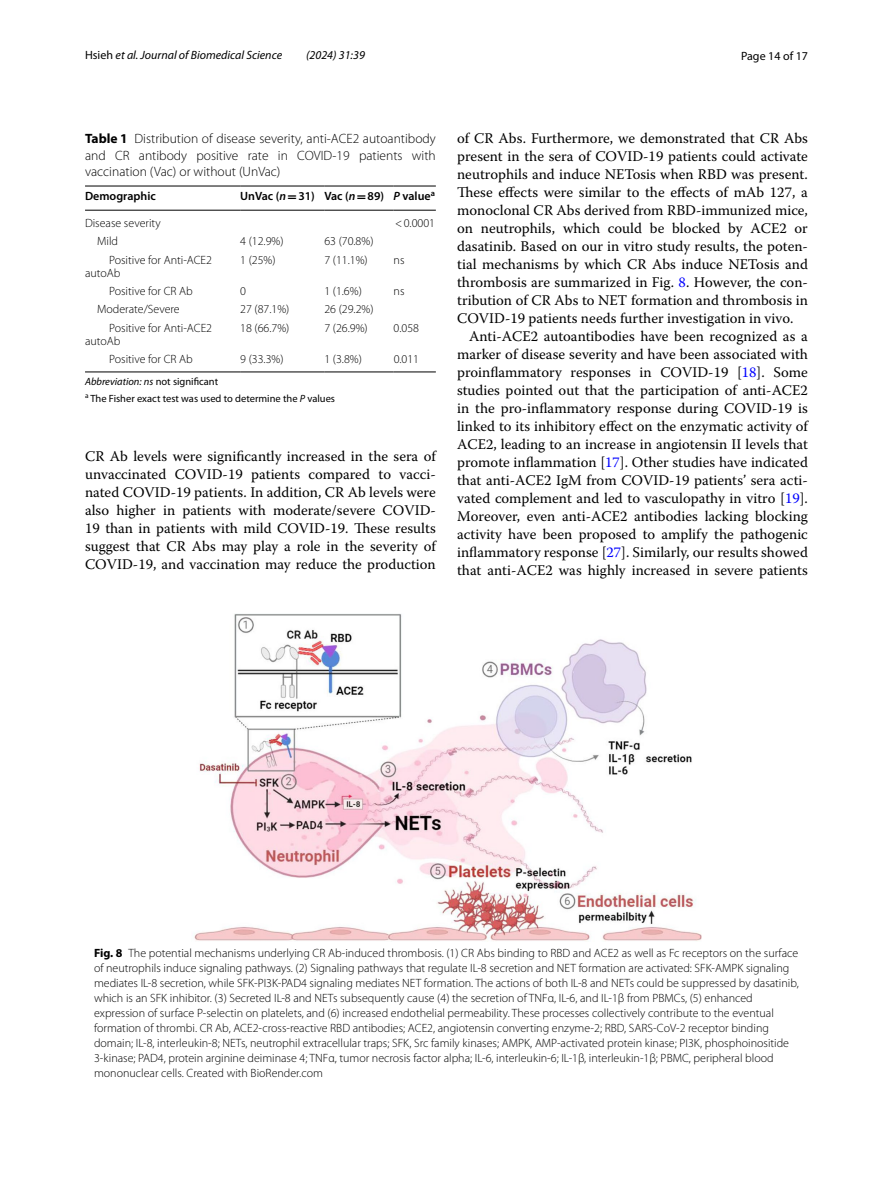
<style>
.page{position:relative;width:893px;height:1187px;background:#fff}
.page>*{position:absolute;margin:0;border:0;box-sizing:border-box;transform-origin:0 0}
.t1{font:14.7px/18px "Warnock Pro";color:#000;text-align:justify}
.t2{font:300 13.5px/16.5px "Myriad Pro";color:#000;text-align:justify}
.t3{font:300 12px/15px "Myriad Pro";color:#000}
.t4{font:italic 12px "Myriad Pro";color:#000}
.t5{font:600 12px "Myriad Pro";color:#000}
.t6{font:12px "Myriad Pro";color:#000}
.t7{font:10.5px/17px "Myriad Pro";color:#000}
.s1{font-style:normal}
.s2{font-weight:700}
.s3{font-style:italic}
.s4{font-family:"SPSMTSYB Bold";font-weight:400}
.s5{color:#00f}
</style>
<div class="page">
<hr style="left:85px;top:186px;width:155px;height:1px;background:#000">
<hr style="left:85px;top:210px;width:155px;height:1px;background:#000">
<hr style="left:240px;top:186px;width:84px;height:1px;background:#000">
<hr style="left:240px;top:210px;width:84px;height:1px;background:#000">
<hr style="left:324px;top:186px;width:70px;height:1px;background:#000">
<hr style="left:324px;top:210px;width:70px;height:1px;background:#000">
<hr style="left:394px;top:186px;width:42px;height:1px;background:#000">
<hr style="left:394px;top:210px;width:42px;height:1px;background:#000">
<hr style="left:85px;top:371px;width:155px;height:1px;background:#000">
<hr style="left:240px;top:371px;width:84px;height:1px;background:#000">
<hr style="left:324px;top:371px;width:70px;height:1px;background:#000">
<hr style="left:394px;top:371px;width:42px;height:1px;background:#000">
<img style="left:194px;top:614px;width:508px;height:327px">
<p class="t4" style="left:85px;top:48px;width:199px"><span class="s1">Hsieh</span> et al. Journal of Biomedical Science</p>
<p class="t4" style="left:306px;top:48px;width:60px">(2024) 31:39</p>
<p class="t6" style="left:741px;top:48px;width:68px">Page 14 of 17</p>
<p class="t2" style="left:85px;top:130px;width:352px"><span class="s2">Table 1</span> Distribution of disease severity, anti-ACE2 autoantibody and CR antibody positive rate in COVID-19 patients with vaccination (Vac) or without (UnVac)</p>
<p class="t5" style="left:85px;top:189px;width:72px">Demographic</p>
<p class="t5" style="left:240px;top:189px;width:196px">UnVac (<span class="s3">n</span><span class="s4">=</span>31) Vac (<span class="s3">n</span><span class="s4">=</span>89) <span class="s3">P</span> value<sup>a</sup></p>
<p class="t3" style="left:85px;top:216px;width:77px">Disease severity</p>
<p class="t3" style="left:395px;top:216px;width:42px">&lt;0.0001</p>
<p class="t3" style="left:97px;top:234px;width:23px">Mild</p>
<p class="t3" style="left:240px;top:234px;width:45px">4 (12.9%)</p>
<p class="t3" style="left:324px;top:234px;width:51px">63 (70.8%)</p>
<p class="t3" style="left:85px;top:253px;width:129px;line-height:13.5px;text-indent:24px">Positive for Anti-ACE2 autoAb</p>
<p class="t3" style="left:240px;top:252px;width:37px">1 (25%)</p>
<p class="t3" style="left:324px;top:252px;width:45px">7 (11.1%)</p>
<p class="t3" style="left:394px;top:252px;width:12px">ns</p>
<p class="t3" style="left:109px;top:284px;width:85px">Positive for CR Ab</p>
<p class="t3" style="left:240px;top:284px;width:7px">0</p>
<p class="t3" style="left:324px;top:284px;width:39px">1 (1.6%)</p>
<p class="t3" style="left:394px;top:284px;width:12px">ns</p>
<p class="t3" style="left:97px;top:302px;width:84px">Moderate/Severe</p>
<p class="t3" style="left:240px;top:302px;width:51px">27 (87.1%)</p>
<p class="t3" style="left:324px;top:302px;width:51px">26 (29.2%)</p>
<p class="t3" style="left:85px;top:321px;width:129px;line-height:13.5px;text-indent:24px">Positive for Anti-ACE2 autoAb</p>
<p class="t3" style="left:240px;top:320px;width:51px">18 (66.7%)</p>
<p class="t3" style="left:324px;top:320px;width:45px">7 (26.9%)</p>
<p class="t3" style="left:394px;top:320px;width:27px">0.058</p>
<p class="t3" style="left:109px;top:352px;width:85px">Positive for CR Ab</p>
<p class="t3" style="left:240px;top:352px;width:45px">9 (33.3%)</p>
<p class="t3" style="left:324px;top:352px;width:39px">1 (3.8%)</p>
<p class="t3" style="left:394px;top:352px;width:27px">0.011</p>
<p class="t7" style="left:85px;top:373px;width:252px"><span class="s3">Abbreviation: ns</span> not significant<br><sup>a</sup> The Fisher exact test was used to determine the <span class="s3">P</span> values</p>
<p class="t1" style="left:85px;top:447px;width:352px">CR Ab levels were significantly increased in the sera of unvaccinated COVID-19 patients compared to vacci&shy;nated COVID-19 patients. In addition, CR Ab levels were also higher in patients with moderate/severe COVID-19 than in patients with mild COVID-19. These results suggest that CR Abs may play a role in the severity of COVID-19, and vaccination may reduce the production</p>
<p class="t1" style="left:457px;top:128px;width:352px">of CR Abs. Furthermore, we demonstrated that CR Abs</p>
<p class="t1" style="left:457px;top:146px;width:352px">present in the sera of COVID-19 patients could activate</p>
<p class="t1" style="left:457px;top:164px;width:352px">neutrophils and induce NETosis when RBD was present.</p>
<p class="t1" style="left:457px;top:182px;width:352px">These effects were similar to the effects of mAb 127, a</p>
<p class="t1" style="left:457px;top:200px;width:352px">monoclonal CR Abs derived from RBD-immunized mice,</p>
<p class="t1" style="left:457px;top:218px;width:352px">on neutrophils, which could be blocked by ACE2 or</p>
<p class="t1" style="left:457px;top:236px;width:352px">dasatinib. Based on our in vitro study results, the poten-</p>
<p class="t1" style="left:457px;top:254px;width:352px">tial mechanisms by which CR Abs induce NETosis and</p>
<p class="t1" style="left:457px;top:272px;width:352px">thrombosis are summarized in Fig. <span class="s5">8</span>. However, the con-</p>
<p class="t1" style="left:457px;top:290px;width:352px">tribution of CR Abs to NET formation and thrombosis in</p>
<p class="t1" style="left:457px;top:308px;width:338px">COVID-19 patients needs further investigation in vivo.</p>
<p class="t1" style="left:469px;top:326px;width:340px">Anti-ACE2 autoantibodies have been recognized as a</p>
<p class="t1" style="left:457px;top:344px;width:352px">marker of disease severity and have been associated with</p>
<p class="t1" style="left:457px;top:362px;width:352px">proinflammatory responses in COVID-19 [<span class="s5">18</span>]. Some</p>
<p class="t1" style="left:457px;top:380px;width:352px">studies pointed out that the participation of anti-ACE2</p>
<p class="t1" style="left:457px;top:398px;width:352px">in the pro-inflammatory response during COVID-19 is</p>
<p class="t1" style="left:457px;top:416px;width:352px">linked to its inhibitory effect on the enzymatic activity of</p>
<p class="t1" style="left:457px;top:434px;width:352px">ACE2, leading to an increase in angiotensin II levels that</p>
<p class="t1" style="left:457px;top:452px;width:352px">promote inflammation [<span class="s5">17</span>]. Other studies have indicated</p>
<p class="t1" style="left:457px;top:470px;width:352px">that anti-ACE2 IgM from COVID-19 patients’ sera acti-</p>
<p class="t1" style="left:457px;top:488px;width:352px">vated complement and led to vasculopathy in vitro [<span class="s5">19</span>].</p>
<p class="t1" style="left:457px;top:506px;width:352px">Moreover, even anti-ACE2 antibodies lacking blocking</p>
<p class="t1" style="left:457px;top:524px;width:352px">activity have been proposed to amplify the pathogenic</p>
<p class="t1" style="left:457px;top:542px;width:352px">inflammatory response [<span class="s5">27</span>]. Similarly, our results showed</p>
<p class="t1" style="left:457px;top:560px;width:352px">that anti-ACE2 was highly increased in severe patients</p>
<p class="t3" style="left:94px;top:945px;width:706px"><span class="s2">Fig. 8</span> The potential mechanisms underlying CR Ab-induced thrombosis. (1) CR Abs binding to RBD and ACE2 as well as Fc receptors on the surface of neutrophils induce signaling pathways. (2) Signaling pathways that regulate IL-8 secretion and NET formation are activated: SFK-AMPK signaling mediates IL-8 secretion, while SFK-PI3K-PAD4 signaling mediates NET formation. The actions of both IL-8 and NETs could be suppressed by dasatinib, which is an SFK inhibitor. (3) Secreted IL-8 and NETs subsequently cause (4) the secretion of TNFα, IL-6, and IL-1β from PBMCs, (5) enhanced expression of surface P-selectin on platelets, and (6) increased endothelial permeability. These processes collectively contribute to the eventual formation of thrombi. CR Ab, ACE2-cross-reactive RBD antibodies; ACE2, angiotensin converting enzyme-2; RBD, SARS-CoV-2 receptor binding domain; IL-8, interleukin-8; NETs, neutrophil extracellular traps; SFK, Src family kinases; AMPK, AMP-activated protein kinase; PI3K, phosphoinositide 3-kinase; PAD4, protein arginine deiminase 4; TNFα, tumor necrosis factor alpha; IL-6, interleukin-6; IL-1β, interleukin-1β; PBMC, peripheral blood mononuclear cells. Created with BioRender.com</p>
</div>
